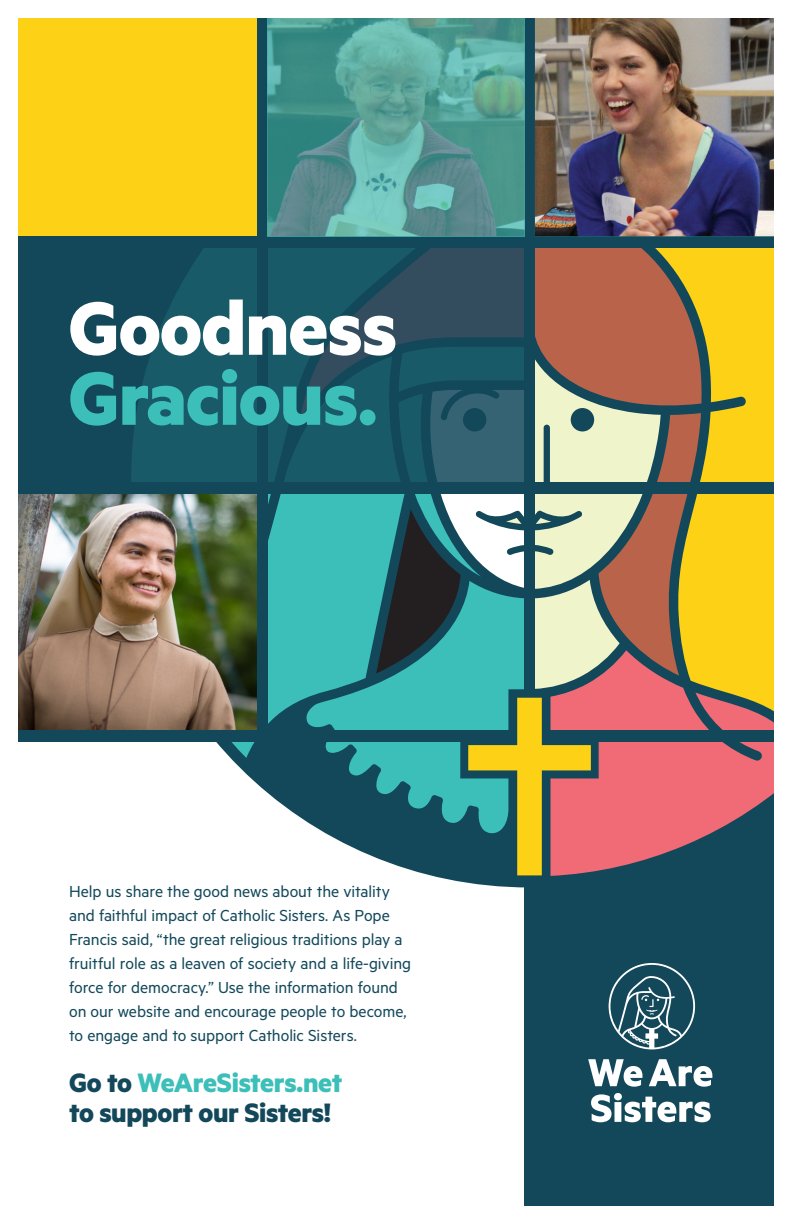
<style>
.page{position:relative;width:792px;height:1224px;background:#fff}
.page>*{position:absolute;margin:0;border:0;box-sizing:border-box;transform-origin:0 0}
.t1{font:700 85px "Metric";letter-spacing:-.01em;color:#3dbfb9}
.t2{font:700 85px "Metric";letter-spacing:-.01em;color:#fff}
.t3{font:700 30px/30px "Metric";letter-spacing:-.015em;color:#12485a}
.t4{font:18px/24px "Metric";letter-spacing:-.005em;color:#12485a}
.s1{color:#3dbfb9}
</style>
<div class="page">
<div style="left:528px;top:733px;width:264px;height:245px;background:#12485a"></div>
<div style="left:528px;top:985px;width:264px;height:239px;background:#12485a"></div>
<div style="left:405px;top:673px;width:119px;height:37px;background:#3dbfb9"></div>
<svg style="left:217px;top:494px;width:188px;height:264px;background:#3ab5b1"></svg>
<svg style="left:254px;top:710px;width:254px;height:166px;fill:#12485a"></svg>
<svg style="left:376px;top:494px;width:148px;height:179px"></svg>
<div style="left:535px;top:247px;width:239px;height:451px;background:#fcd116"></div>
<svg style="left:551px;top:650px;width:223px;height:226px;fill:#f16b77"></svg>
<svg style="left:535px;top:247px;width:167px;height:442px;background:#b69271"></svg>
<img style="left:18px;top:494px;width:239px;height:236px">
<div style="left:0;top:0;width:257px;height:236px;background:#fcd116"></div>
<div style="left:0;top:236px;width:792px;height:11px;background:#12485a"></div>
<div style="left:0;top:483px;width:792px;height:11px;background:#12485a"></div>
<div style="left:0;top:730px;width:792px;height:11px;background:#12485a"></div>
<div style="left:535px;top:977px;width:257px;height:11px;background:#12485a"></div>
<div style="left:525px;top:0;width:10px;height:1224px;background:#12485a"></div>
<div style="left:257px;top:0;width:10px;height:736px;background:#12485a"></div>
<div style="left:0;top:247px;width:257px;height:236px;background:linear-gradient(to right,#104155,#195d6a)"></div>
<svg style="left:267px;top:247px;width:258px;height:236px;background:#215464"></svg>
<img style="left:535px;top:18px;width:239px;height:218px">
<svg style="left:267px;top:18px;width:258px;height:218px;background:#569e97"></svg>
<svg style="left:588px;top:1059px;width:54px;height:28px"></svg>
<svg style="left:649px;top:1059px;width:63px;height:28px"></svg>
<svg style="left:591px;top:1093px;width:120px;height:29px"></svg>
<svg style="left:609px;top:963px;width:86px;height:86px"></svg>
<svg style="left:468px;top:698px;width:123px;height:177px;background:#968c58"></svg>
<div style="left:0;top:0;width:18px;height:1224px;background:#fff"></div>
<div style="left:774px;top:0;width:18px;height:1224px;background:#fff"></div>
<div style="left:0;top:1206px;width:792px;height:18px;background:#fff"></div>
<div style="left:0;top:0;width:792px;height:18px;background:#fff"></div>
<h1 class="t2" style="left:68px;top:276px;width:330px">Goodness</h1>
<h1 class="t1" style="left:68px;top:346px;width:310px">Gracious.</h1>
<p class="t4" style="left:69px;top:879px;width:344px">Help us share the good news about the vitality and faithful impact of Catholic Sisters. As Pope Francis said, “the great religious traditions play a fruitful role as a leaven of society and a life-giving force for democracy.” Use the information found on our website and encourage people to become, to engage and to support Catholic Sisters.</p>
<h2 class="t3" style="left:69px;top:1067px;width:275px">Go to <span class="s1">WeAreSisters.net </span>to support our Sisters!</h2>
</div>
